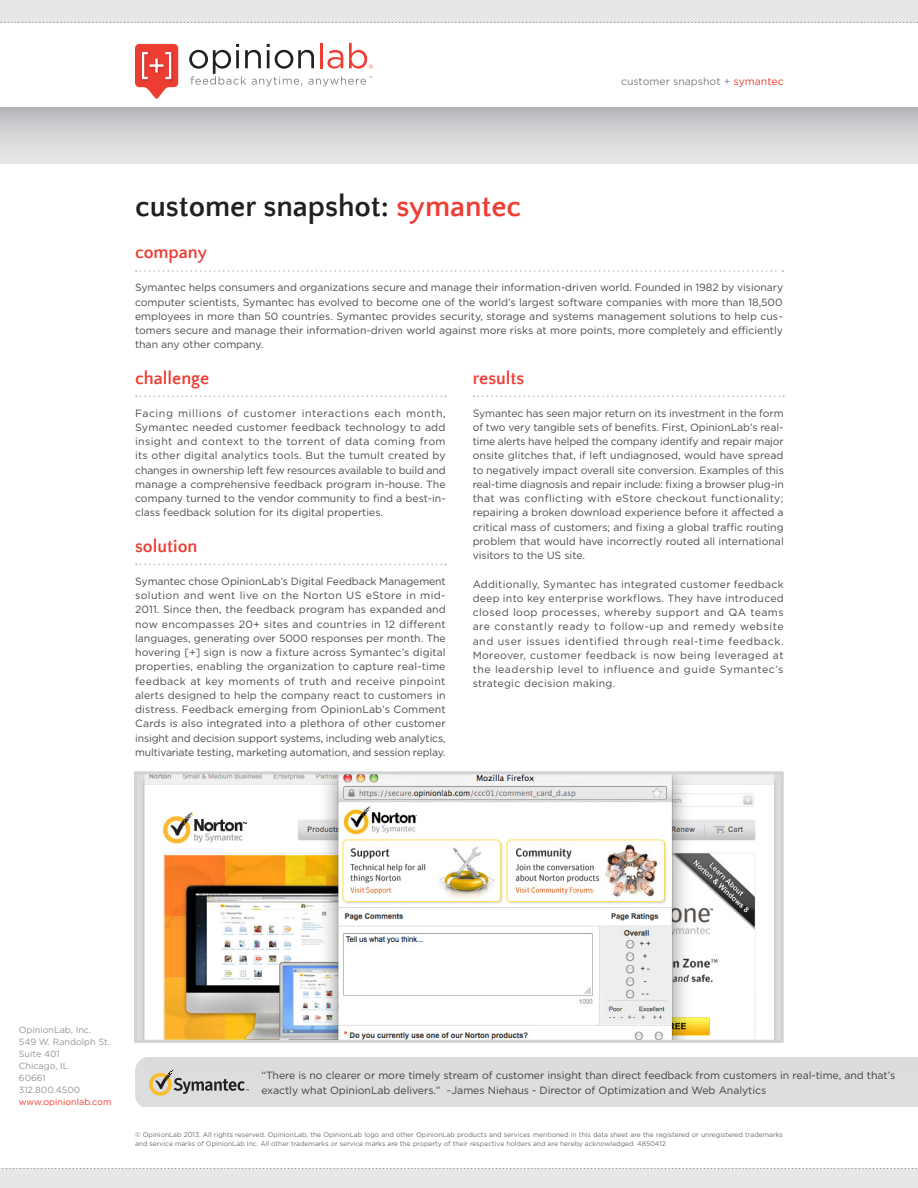
<style>
.page{position:relative;width:918px;height:1188px;background:#fff}
.page>*{position:absolute;margin:0;border:0;box-sizing:border-box;transform-origin:0 0}
.t1{font:700 30px "Quattrocento Sans";color:#231f20}
.Headings{font:700 18px "Quattrocento Sans";color:#ee3e34}
.body{font:10.5px/14.2px "Gotham";letter-spacing:-.005em;color:#4b4c4d;text-align:justify}
.body-2{font:10.5px/15px "Gotham";letter-spacing:-.005em;color:#414042}
.t2{font:10.5px "Gotham";color:#807f83}
.t3{font:9px/12px "Gotham";color:#939598}
.t4{font:9px "Gotham";color:#ee3e34}
.t5{font:6.75px/9px "Gotham";letter-spacing:-.005em;color:#6c6d70}
.s1{color:#ee3e34}
</style>
<div class="page">
<div style="left:0;top:1168px;width:918px;height:20px;background:#e6e7e9"></div>
<div style="left:0;top:0;width:918px;height:22px;background:#e6e7e9"></div>
<div style="left:0;top:107px;width:918px;height:57px;background:linear-gradient(to bottom,#babbbe,#ebeced)"></div>
<svg style="left:2px;top:1168px;width:915px;height:1px"></svg>
<svg style="left:135px;top:44px;width:43px;height:55px"></svg>
<svg style="left:189px;top:43px;width:184px;height:43px"></svg>
<svg style="left:136px;top:396px;width:310px;height:1px"></svg>
<svg style="left:136px;top:564px;width:310px;height:1px"></svg>
<svg style="left:473px;top:396px;width:311px;height:1px"></svg>
<svg style="left:0;top:22px;width:918px;height:1px"></svg>
<img style="left:138px;top:775px;width:642px;height:264px">
<div style="left:134px;top:771px;width:650px;height:272px;border:3px solid #d1d2d4"></div>
<svg style="left:136px;top:270px;width:647px;height:2px"></svg>
<div style="left:135px;top:1057px;width:783px;height:50px;background:#dcdddf"></div>
<p class="t1" style="left:135px;top:191px;width:388px">customer snapshot: <span class="s1">symantec</span></p>
<p class="t2" style="left:621px;top:75px;width:164px">customer snapshot + <span class="s1">symantec</span></p>
<p class="Headings" style="left:135px;top:243px;width:74px">company</p>
<p class="body" style="left:135px;top:280px;width:650px">Symantec helps consumers and organizations secure and manage their information-driven world. Founded in 1982 by visionary computer scientists, Symantec has evolved to become one of the world’s largest software companies with more than 18,500 employees in more than 50 countries. Symantec provides security, storage and systems management solutions to help cus&shy;tomers secure and manage their information-driven world against more risks at more points, more completely and efficiently than any other company.</p>
<p class="Headings" style="left:135px;top:368px;width:76px">challenge</p>
<p class="body" style="left:135px;top:406px;width:312px">Facing millions of customer interactions each month, Symantec needed customer feedback technology to add insight and context to the torrent of data coming from its other digital analytics tools. But the tumult created by changes in ownership left few resources available to build and manage a comprehensive feedback program in-house. The company turned to the vendor community to find a best-in&shy;class feedback solution for its digital properties.</p>
<p class="Headings" style="left:135px;top:536px;width:64px">solution</p>
<p class="body" style="left:135px;top:574px;width:312px">Symantec chose OpinionLab’s Digital Feedback Management solution and went live on the Norton US eStore in mid-2011. Since then, the feedback program has expanded and now encompasses 20+ sites and countries in 12 different languages, generating over 5000 responses per month. The hovering [+] sign is now a fixture across Symantec’s digital properties, enabling the organization to capture real-time feedback at key moments of truth and receive pinpoint alerts designed to help the company react to customers in distress. Feedback emerging from OpinionLab’s Comment Cards is also integrated into a plethora of other customer insight and decision support systems, including web analytics, multivariate testing, marketing automation, and session replay.</p>
<p class="Headings" style="left:473px;top:368px;width:53px">results</p>
<p class="body" style="left:473px;top:406px;width:313px">Symantec has seen major return on its investment in the form of two very tangible sets of benefits. First, OpinionLab’s real&shy;time alerts have helped the company identify and repair major onsite glitches that, if left undiagnosed, would have spread to negatively impact overall site conversion. Examples of this real-time diagnosis and repair include: fixing a browser plug-in that was conflicting with eStore checkout functionality; repairing a broken download experience before it affected a critical mass of customers; and fixing a global traffic routing problem that would have incorrectly routed all international visitors to the US site.</p>
<p class="body" style="left:473px;top:577px;width:313px">Additionally, Symantec has integrated customer feedback deep into key enterprise workflows. They have introduced closed loop processes, whereby support and QA teams are constantly ready to follow-up and remedy website and user issues identified through real-time feedback.<br>Moreover, customer feedback is now being leveraged at the leadership level to influence and guide Symantec’s strategic decision making.</p>
<p class="t3" style="left:19px;top:1024px;width:93px">OpinionLab, Inc.<br>549 W. Randolph St.<br>Suite 401<br>Chicago, IL<br>60661<br>312.800.4500</p>
<p class="t4" style="left:19px;top:1097px;width:94px">www.opinionlab.com</p>
<p class="body-2" style="left:261px;top:1068px;width:635px">“There is no clearer or more timely stream of customer insight than direct feedback from customers in real-time, and that’s exactly what OpinionLab delivers.” ~James Niehaus - Director of Optimization and Web Analytics</p>
<p class="t5" style="left:135px;top:1130px;width:649px">© OpinionLab 2013. All rights reserved. OpinionLab, the OpinionLab logo and other OpinionLab products and services mentioned in this data sheet are the registered or unregistered trademarks and service marks of OpinionLab Inc. All other trademarks or service marks are the property of their respective holders and are hereby acknowledged. 4850412</p>
</div>
